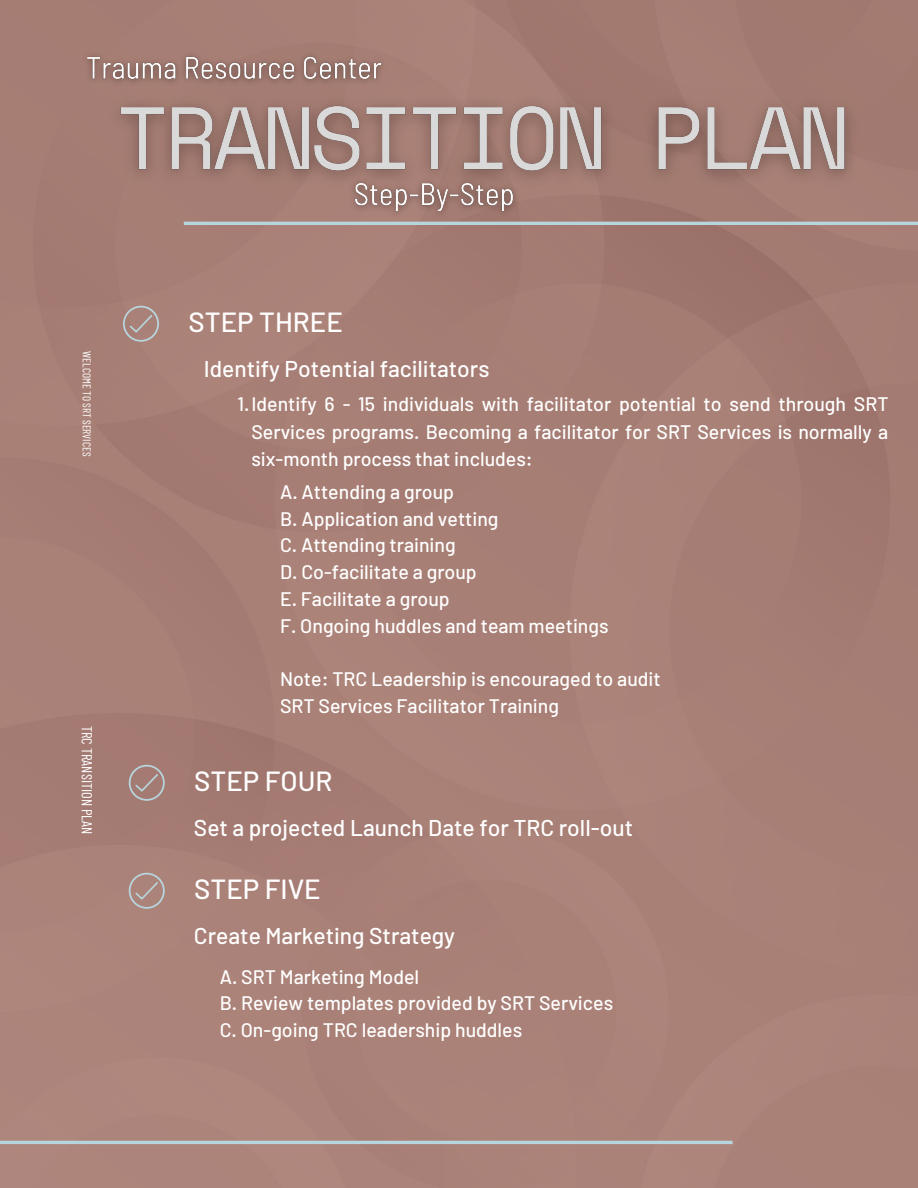
<style>
.page{position:relative;width:918px;height:1188px;background:#a98076}
.page>*{position:absolute;margin:0;border:0;box-sizing:border-box;transform-origin:0 0}
.t1{font:500 27.6px "Barlow";color:#fff}
.t2{font:500 22.8px "Barlow";color:#fff}
.t3{font:500 19.5px/26.8px "Barlow";color:#fff}
.t4{font:14.55px "Barlow Condensed";color:#fff}
.t5{font:11.25px "Barlow Condensed";color:#fff}
</style>
<div class="page">
<hr style="left:184px;top:222px;width:734px;height:3px;background:#b7d5dd">
<hr style="left:0;top:1141px;width:733px;height:3px;background:#b7d5dd">
<img style="left:95px;top:53px;width:773px;height:174px">
<img style="left:76px;top:38px;width:323px;height:60px">
<img style="left:343px;top:165px;width:183px;height:60px">
<svg style="left:129px;top:765px;width:36px;height:36px"></svg>
<svg style="left:129px;top:873px;width:36px;height:36px"></svg>
<svg style="left:123px;top:306px;width:36px;height:36px"></svg>
<p class="t5" style="left:94px;top:351px;width:106px;rotate:90deg">WELCOME TO SRT SERVICES</p>
<p class="t4" style="left:96px;top:726px;width:110px;rotate:90deg">TRC TRANSITION PLAN</p>
<h1 class="t1" style="left:189px;top:305px;width:156px">STEP THREE</h1>
<p class="t2" style="left:204px;top:354px;width:287px">Identify Potential facilitators</p>
<p class="t3" style="left:251px;top:390px;width:639px;text-align:justify;text-indent:-14px">1.Identify 6 - 15 individuals with facilitator potential to send through SRT Services programs. Becoming a facilitator for SRT Services is normally a six-month process that includes:</p>
<p class="t3" style="left:280px;top:477px;width:330px">A. Attending a group<br>B. Application and vetting<br>C. Attending training<br>D. Co-facilitate a group<br>E. Facilitate a group<br>F. Ongoing huddles and team meetings</p>
<p class="t3" style="left:280px;top:665px;width:382px">Note: TRC Leadership is encouraged to audit<br>SRT Services Facilitator Training</p>
<h1 class="t1" style="left:194px;top:764px;width:140px">STEP FOUR</h1>
<p class="t2" style="left:194px;top:813px;width:441px">Set a projected Launch Date for TRC roll-out</p>
<h1 class="t1" style="left:194px;top:872px;width:128px">STEP FIVE</h1>
<p class="t2" style="left:194px;top:921px;width:263px">Create Marketing Strategy</p>
<p class="t3" style="left:220px;top:962px;width:395px">A. SRT Marketing Model<br>B. Review templates provided by SRT Services<br>C. On-going TRC leadership huddles</p>
</div>
